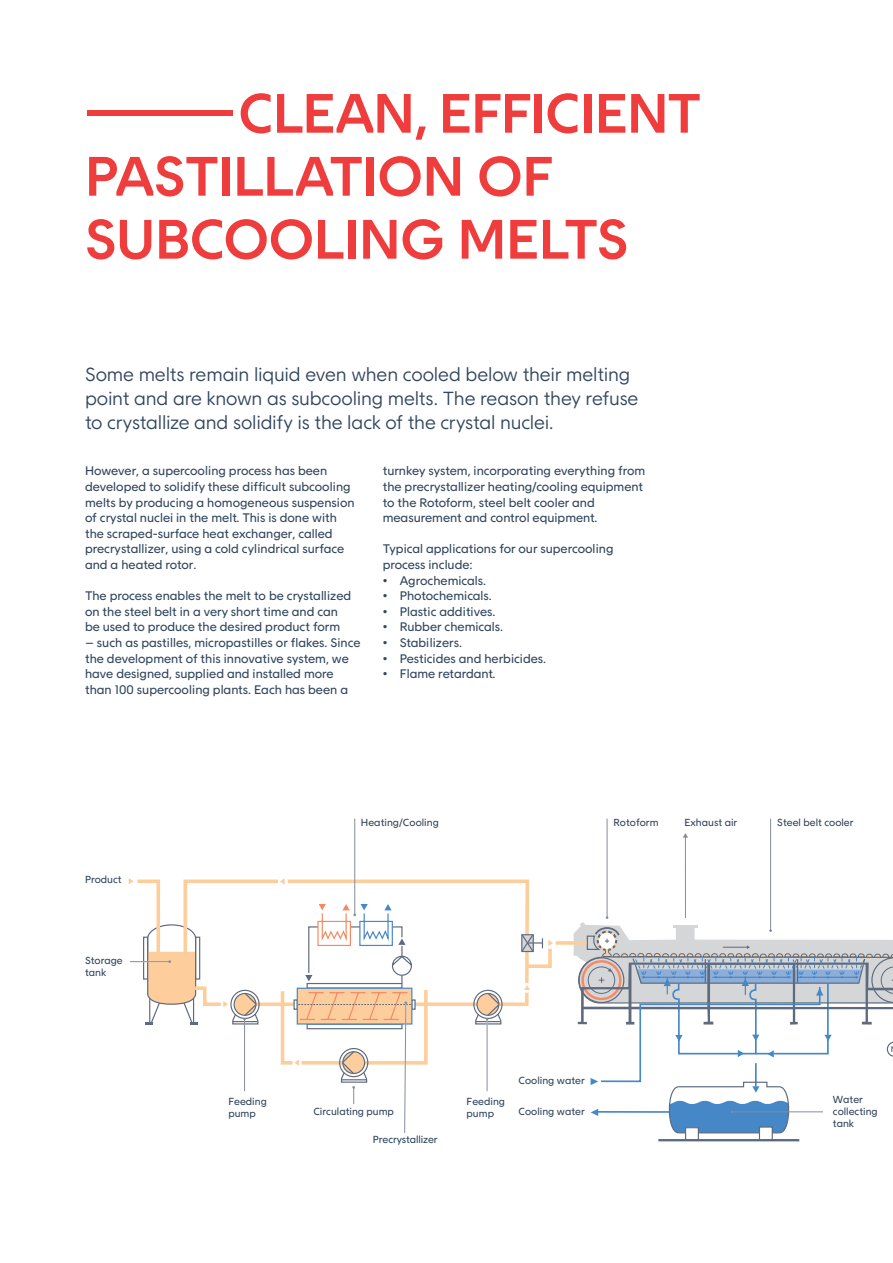
<style>
.page{position:relative;width:893px;height:1263px;background:#fff}
.page>*{position:absolute;margin:0;border:0;box-sizing:border-box;transform-origin:0 0}
.t1{font:500 57px "IPCO Sans";color:#ee3d3c}
.t2{font:500 56.85px "IPCO Sans";color:#ee3d3c}
.t3{font:300 19.5px/24px "IPCO Sans";letter-spacing:-.015em;color:#31455d}
.t4{font:12.75px/15.6px "IPCO Sans";color:#31455d}
.t5{font:10.5px/12px "IPCO Sans";color:#31455d}
</style>
<div class="page">
<div style="left:759px;top:1126px;width:14px;height:15px;border:1px solid #5e6b7e"></div>
<div style="left:685px;top:1127px;width:14px;height:14px;border:1px solid #5e6b7e"></div>
<hr style="left:658px;top:1139px;width:141px;height:2px;background:#5e6b7e">
<svg style="left:556px;top:941px;width:18px;height:4px"></svg>
<hr style="left:354px;top:818px;width:1px;height:97px;background:#848d9c">
<svg style="left:129px;top:878px;width:424px;height:255px"></svg>
<hr style="left:685px;top:837px;width:1px;height:81px;background:#848d9c">
<svg style="left:683px;top:833px;width:5px;height:5px"></svg>
<hr style="left:607px;top:819px;width:1px;height:99px;background:#848d9c">
<hr style="left:770px;top:819px;width:1px;height:112px;background:#848d9c">
<svg style="left:574px;top:916px;width:319px;height:218px"></svg>
<h2 class="t2" style="left:238px;top:81px;width:35px">CLEAN</h2>
<h2 class="t2" style="left:415px;top:81px;width:54px">, EFFICIENT</h2>
<h1 class="t1" style="left:85px;top:144px;width:32px">PASTILLATION</h1>
<h1 class="t1" style="left:477px;top:144px;width:38px">OF</h1>
<h1 class="t1" style="left:85px;top:207px;width:37px">SUBCOOLING</h1>
<h1 class="t1" style="left:458px;top:207px;width:34px">MELTS</h1>
<h1 class="t1" style="left:85px;top:81px;width:31px">--––-</h1>
<h3 class="t3" style="left:85px;top:362px;width:555px">Some melts remain liquid even when cooled below their melting point and are known as subcooling melts. The reason they refuse to crystallize and solidify is the lack of the crystal nuclei.</h3>
<p class="t4" style="left:85px;top:463px;width:271px">However, a supercooling process has been developed to solidify these difficult subcooling melts by producing a homogeneous suspension of crystal nuclei in the melt. This is done with the scraped-surface heat exchanger, called precrystallizer, using a cold cylindrical surface and a heated rotor.</p>
<p class="t4" style="left:85px;top:588px;width:268px">The process enables the melt to be crystallized on the steel belt in a very short time and can be used to produce the desired product form</p>
<p class="t4" style="left:85px;top:635px;width:277px">– such as pastilles, micropastilles or flakes. Since the development of this innovative system, we have designed, supplied and installed more than 100 supercooling plants. Each has been a</p>
<p class="t4" style="left:383px;top:463px;width:264px">turnkey system, incorporating everything from the precrystallizer heating/cooling equipment to the Rotoform, steel belt cooler and measurement and control equipment.</p>
<p class="t4" style="left:383px;top:541px;width:232px">Typical applications for our supercooling process include:</p>
<p class="t4" style="left:383px;top:572px;width:105px">• Agrochemicals.</p>
<p class="t4" style="left:383px;top:588px;width:111px">• Photochemicals.</p>
<p class="t4" style="left:383px;top:604px;width:114px">• Plastic additives.</p>
<p class="t4" style="left:383px;top:619px;width:122px">• Rubber chemicals.</p>
<p class="t4" style="left:383px;top:635px;width:81px">• Stabilizers.</p>
<p class="t4" style="left:383px;top:650px;width:165px">• Pesticides and herbicides.</p>
<p class="t4" style="left:383px;top:666px;width:114px">• Flame retardant.</p>
<p class="t5" style="left:85px;top:874px;width:38px">Product</p>
<p class="t5" style="left:85px;top:955px;width:39px">Storage tank</p>
<p class="t5" style="left:361px;top:816px;width:79px">Heating/Cooling</p>
<p class="t5" style="left:613px;top:816px;width:47px">Rotoform</p>
<p class="t5" style="left:685px;top:816px;width:54px">Exhaust air</p>
<p class="t5" style="left:777px;top:816px;width:78px">Steel belt cooler</p>
<p class="t5" style="left:228px;top:1096px;width:40px">Feeding pump</p>
<p class="t5" style="left:313px;top:1105px;width:82px">Circulating pump</p>
<p class="t5" style="left:373px;top:1133px;width:66px">Precrystallizer</p>
<p class="t5" style="left:467px;top:1096px;width:40px">Feeding pump</p>
<p class="t5" style="left:519px;top:1074px;width:68px">Cooling water</p>
<p class="t5" style="left:519px;top:1105px;width:68px">Cooling water</p>
<p class="t5" style="left:833px;top:1094px;width:46px">Water collecting tank</p>
</div>
